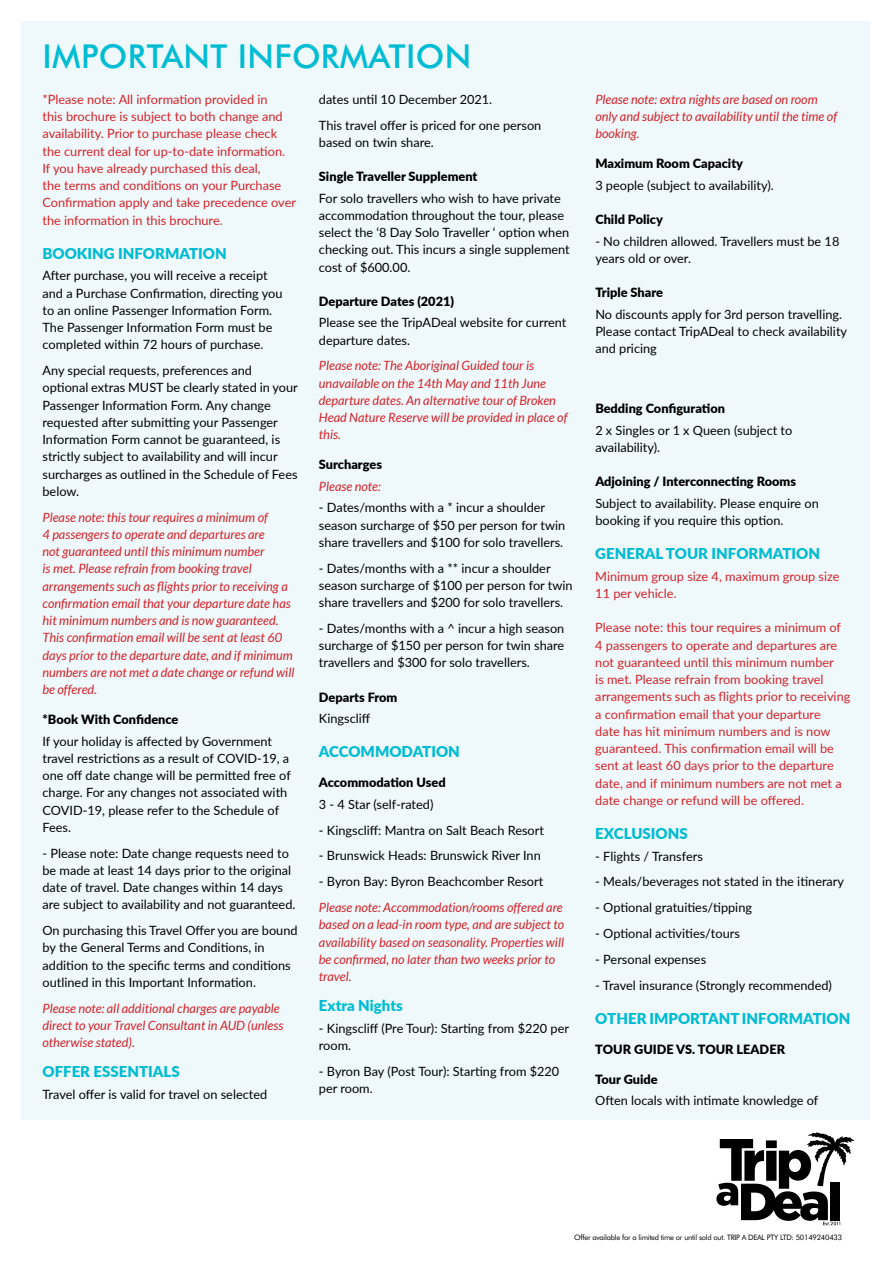
<style>
.page{position:relative;width:893px;height:1263px;background:#fff}
.page>*{position:absolute;margin:0;border:0;box-sizing:border-box;transform-origin:0 0}
.t1{font:500 33px "Futura BT";letter-spacing:.01em;color:#00bcd3}
.t2{font:900 15px "Lato";color:#00bcd3}
.t3{font:12.75px/17.2px "Lato";color:#000}
.t4{font:italic 12.75px/17.2px "Lato";color:#d2232a}
.t5{font:12.75px/17.2px "Lato";color:#d2232a}
.t6{font:900 12.75px "Lato";color:#000}
.t7{font:7.5px "Futura BT";letter-spacing:-.03em;color:#000}
</style>
<div class="page">
<div style="left:21px;top:21px;width:849px;height:1098px;background:#eff8fa"></div>
<svg style="left:716px;top:1132px;width:138px;height:93px"></svg>
<h1 class="t1" style="left:43px;top:36px;width:430px">IMPORTANT INFORMATION</h1>
<p class="t5" style="left:43px;top:90px;width:255px">*Please note: All information provided in<br>this brochure is subject to both change and availability. Prior to purchase please check the current deal for up-to-date information.<br>If you have already purchased this deal,<br>the terms and conditions on your Purchase Confirmation apply and take precedence over the information in this brochure.</p>
<p class="t2" style="left:43px;top:242px;width:186px">BOOKING INFORMATION</p>
<p class="t3" style="left:43px;top:267px;width:241px">After purchase, you will receive a receipt and a Purchase Confirmation, directing you to an online Passenger Information Form.<br>The Passenger Information Form must be completed within 72 hours of purchase.</p>
<p class="t3" style="left:43px;top:361px;width:257px">Any special requests, preferences and optional extras MUST be clearly stated in your Passenger Information Form. Any change requested after submitting your Passenger Information Form cannot be guaranteed, is strictly subject to availability and will incur surcharges as outlined in the Schedule of Fees below.</p>
<p class="t4" style="left:43px;top:509px;width:253px">Please note: this tour requires a minimum of<br>4 passengers to operate and departures are<br>not guaranteed until this minimum number<br>is met. Please refrain from booking travel arrangements such as flights prior to receiving a confirmation email that your departure date has hit minimum numbers and is now guaranteed.<br>This confirmation email will be sent at least 60 days prior to the departure date, and if minimum numbers are not met a date change or refund will be offered.</p>
<p class="t6" style="left:43px;top:710px;width:137px">*Book With Confidence</p>
<p class="t3" style="left:43px;top:732px;width:250px">If your holiday is affected by Government travel restrictions as a result of COVID-19, a one off date change will be permitted free of charge. For any changes not associated with COVID-19, please refer to the Schedule of Fees.</p>
<p class="t3" style="left:43px;top:844px;width:254px">- Please note: Date change requests need to be made at least 14 days prior to the original date of travel. Date changes within 14 days are subject to availability and not guaranteed.</p>
<p class="t3" style="left:43px;top:921px;width:257px">On purchasing this Travel Offer you are bound by the General Terms and Conditions, in addition to the specific terms and conditions outlined in this Important Information.</p>
<p class="t4" style="left:43px;top:1000px;width:242px">Please note: all additional charges are payable direct to your Travel Consultant in AUD (unless otherwise stated).</p>
<p class="t2" style="left:43px;top:1060px;width:139px">OFFER ESSENTIALS</p>
<p class="t3" style="left:43px;top:1085px;width:226px">Travel offer is valid for travel on selected</p>
<p class="t3" style="left:319px;top:86px;width:224px;line-height:25.8px">dates until 10 December 2021.<br>This travel offer is priced for one person</p>
<p class="t3" style="left:319px;top:133px;width:116px">based on twin share.</p>
<p class="t6" style="left:319px;top:167px;width:160px">Single Traveller Supplement</p>
<p class="t3" style="left:319px;top:189px;width:252px">For solo travellers who wish to have private accommodation throughout the tour, please select the ‘8 Day Solo Traveller ‘ option when checking out. This incurs a single supplement cost of $600.00.</p>
<p class="t6" style="left:319px;top:292px;width:137px">Departure Dates (2021)</p>
<p class="t3" style="left:319px;top:314px;width:249px">Please see the TripADeal website for current departure dates.</p>
<p class="t4" style="left:319px;top:357px;width:250px">Please note: The Aboriginal Guided tour is unavailable on the 14th May and 11th June departure dates. An alternative tour of Broken Head Nature Reserve will be provided in place of this.</p>
<p class="t6" style="left:319px;top:455px;width:65px">Surcharges</p>
<p class="t4" style="left:319px;top:478px;width:63px">Please note:</p>
<p class="t3" style="left:319px;top:499px;width:248px">- Dates/months with a * incur a shoulder season surcharge of $50 per person for twin share travellers and $100 for solo travellers.</p>
<p class="t3" style="left:319px;top:559px;width:255px">- Dates/months with a ** incur a shoulder season surcharge of $100 per person for twin share travellers and $200 for solo travellers.</p>
<p class="t3" style="left:319px;top:619px;width:247px;text-align:justify">- Dates/months with a ^ incur a high season surcharge of $150 per person for twin share travellers and $300 for solo travellers.</p>
<p class="t6" style="left:319px;top:687px;width:80px">Departs From</p>
<p class="t3" style="left:319px;top:709px;width:53px">Kingscliff</p>
<p class="t2" style="left:319px;top:741px;width:142px">ACCOMMODATION</p>
<p class="t6" style="left:319px;top:773px;width:128px">Accommodation Used</p>
<p class="t3" style="left:319px;top:795px;width:116px">3 - 4 Star (self-rated)</p>
<p class="t3" style="left:319px;top:821px;width:227px">- Kingscliff: Mantra on Salt Beach Resort</p>
<p class="t3" style="left:319px;top:847px;width:223px">- Brunswick Heads: Brunswick River Inn</p>
<p class="t3" style="left:319px;top:872px;width:226px">- Byron Bay: Byron Beachcomber Resort</p>
<p class="t4" style="left:319px;top:899px;width:247px">Please note: Accommodation/rooms offered are based on a lead-in room type, and are subject to availability based on seasonality. Properties will be confirmed, no later than two weeks prior to travel.</p>
<p class="t2" style="left:319px;top:994px;width:85px">Extra Nights</p>
<p class="t3" style="left:319px;top:1019px;width:252px">- Kingscliff (Pre Tour): Starting from $220 per room.</p>
<p class="t3" style="left:319px;top:1062px;width:242px">- Byron Bay (Post Tour): Starting from $220 per room.</p>
<p class="t4" style="left:595px;top:91px;width:243px">Please note: extra nights are based on room only and subject to availability until the time of booking.</p>
<p class="t6" style="left:595px;top:154px;width:149px">Maximum Room Capacity</p>
<p class="t3" style="left:595px;top:176px;width:180px">3 people (subject to availability).</p>
<p class="t6" style="left:595px;top:210px;width:69px">Child Policy</p>
<p class="t3" style="left:595px;top:232px;width:246px">- No children allowed. Travellers must be 18 years old or over.</p>
<p class="t6" style="left:595px;top:283px;width:69px">Triple Share</p>
<p class="t3" style="left:595px;top:305px;width:253px">No discounts apply for 3rd person travelling.<br>Please contact TripADeal to check availability and pricing</p>
<p class="t6" style="left:595px;top:399px;width:131px">Bedding Configuration</p>
<p class="t3" style="left:595px;top:421px;width:199px">2 x Singles or 1 x Queen (subject to availability).</p>
<p class="t6" style="left:595px;top:472px;width:202px">Adjoining / Interconnecting Rooms</p>
<p class="t3" style="left:595px;top:494px;width:225px">Subject to availability. Please enquire on booking if you require this option.</p>
<p class="t2" style="left:595px;top:542px;width:226px">GENERAL TOUR INFORMATION</p>
<p class="t5" style="left:595px;top:567px;width:246px">Minimum group size 4, maximum group size<br>11 per vehicle.</p>
<p class="t5" style="left:595px;top:619px;width:257px">Please note: this tour requires a minimum of 4 passengers to operate and departures are not guaranteed until this minimum number<br>is met. Please refrain from booking travel arrangements such as flights prior to receiving a confirmation email that your departure<br>date has hit minimum numbers and is now guaranteed. This confirmation email will be sent at least 60 days prior to the departure date, and if minimum numbers are not met a date change or refund will be offered.</p>
<p class="t2" style="left:595px;top:822px;width:94px">EXCLUSIONS</p>
<p class="t3" style="left:595px;top:847px;width:109px">- Flights / Transfers</p>
<p class="t3" style="left:595px;top:873px;width:250px">- Meals/beverages not stated in the itinerary</p>
<p class="t3" style="left:595px;top:898px;width:158px">- Optional gratuities/tipping</p>
<p class="t3" style="left:595px;top:924px;width:146px">- Optional activities/tours</p>
<p class="t3" style="left:595px;top:950px;width:112px">- Personal expenses</p>
<p class="t3" style="left:595px;top:976px;width:238px">- Travel insurance (Strongly recommended)</p>
<p class="t2" style="left:595px;top:1007px;width:257px">OTHER IMPORTANT INFORMATION</p>
<p class="t6" style="left:595px;top:1039px;width:191px">TOUR GUIDE VS. TOUR LEADER</p>
<p class="t6" style="left:595px;top:1069px;width:64px">Tour Guide</p>
<p class="t3" style="left:595px;top:1091px;width:225px">Often locals with intimate knowledge of</p>
<p class="t7" style="left:574px;top:1232px;width:269px">Offer available for a limited time or until sold out. TRIP A DEAL PTY LTD: 50149240433</p>
</div>
